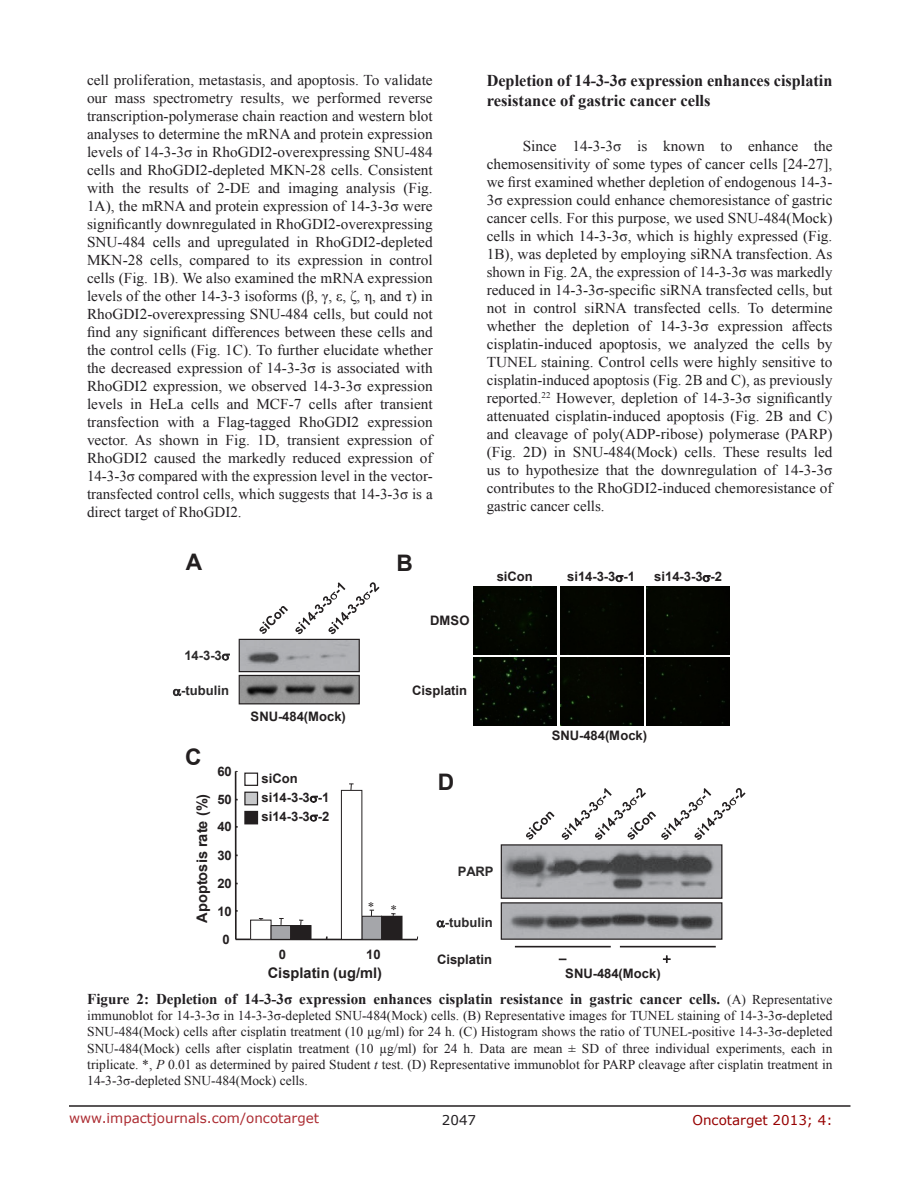
<style>
.page{position:relative;width:918px;height:1188px;background:#fff}
.page>*{position:absolute;margin:0;border:0;box-sizing:border-box;transform-origin:0 0}
.t1{font:700 22.8px "Arial";color:#231f20}
.SubHeading{font:700 16.5px/19.8px "Times New Roman";color:#221f22}
.BodyText{font:15px/18px "Times New Roman";color:#221f22;text-align:justify}
.FigureText{font:700 15px "Times New Roman";color:#221f22}
.t2{font:700 14.55px "Arial";color:#231f20}
.FigureText-2{font:13.5px/16.2px "Times New Roman";color:#221f22;text-align:justify}
.t3{font:13.5px "Verdana";color:#ac2b31}
.t4{font:13.5px "Verdana";color:#970000}
.t5{font:13.5px "Verdana";color:#221f22}
.t6{font:700 13.05px "Arial";letter-spacing:-.005em;color:#231f20}
.t7{font:700 13.05px "Arial";color:#2b292a}
.s1{font-weight:400;font-size:13.5px}
.s2{font-style:italic}
</style>
<div class="page">
<hr style="left:69px;top:1105px;width:781px;height:2px;background:#231f20">
<svg style="left:259px;top:606px;width:29px;height:28px"></svg>
<svg style="left:295px;top:582px;width:85px;height:52px"></svg>
<div style="left:473px;top:586px;width:84px;height:68px;background:#030600"></div>
<div style="left:561px;top:586px;width:83px;height:68px;background:#030500"></div>
<div style="left:647px;top:586px;width:82px;height:68px;background:#040600"></div>
<div style="left:473px;top:658px;width:84px;height:68px;background:#020500"></div>
<div style="left:561px;top:658px;width:83px;height:68px;background:#040600"></div>
<div style="left:647px;top:658px;width:82px;height:68px;background:#030400"></div>
<svg style="left:526px;top:812px;width:29px;height:28px"></svg>
<svg style="left:562px;top:788px;width:184px;height:52px"></svg>
<hr style="left:620px;top:946px;width:96px;height:1px;background:#231f20">
<hr style="left:515px;top:946px;width:96px;height:1px;background:#231f20">
<div style="left:291px;top:926px;width:20px;height:13px;background:#231f20"></div>
<div style="left:290px;top:925px;width:21px;height:15px;border:1px solid #231f20"></div>
<div style="left:382px;top:916px;width:20px;height:23px;background:#231f20"></div>
<svg style="left:299px;top:920px;width:4px;height:7px"></svg>
<hr style="left:235px;top:771px;width:2px;height:168px;background:#231f20">
<hr style="left:236px;top:939px;width:181px;height:1px;background:#231f20">
<div style="left:245px;top:792px;width:13px;height:13px;background:#c7c8ca"></div>
<div style="left:244px;top:792px;width:14px;height:13px;border:1px solid #231f20"></div>
<div style="left:245px;top:811px;width:13px;height:13px;background:#231f20"></div>
<div style="left:244px;top:811px;width:14px;height:13px;border:1px solid #231f20"></div>
<div style="left:244px;top:773px;width:14px;height:13px;border:1px solid #231f20"></div>
<svg style="left:279px;top:918px;width:5px;height:7px"></svg>
<div style="left:362px;top:916px;width:20px;height:23px;background:#a5a6aa"></div>
<div style="left:362px;top:916px;width:20px;height:24px;border:1px solid #231f20"></div>
<svg style="left:349px;top:784px;width:5px;height:6px"></svg>
<div style="left:341px;top:790px;width:21px;height:150px;border:1px solid #231f20"></div>
<div style="left:250px;top:920px;width:21px;height:20px;border:1px solid #231f20"></div>
<div style="left:271px;top:926px;width:20px;height:13px;background:#a5a6aa"></div>
<div style="left:271px;top:925px;width:20px;height:15px;border:1px solid #231f20"></div>
<img style="left:503px;top:846px;width:217px;height:51px">
<div style="left:501px;top:844px;width:221px;height:55px;border:1px solid #231f20"></div>
<img style="left:503px;top:904px;width:217px;height:34px">
<div style="left:501px;top:902px;width:221px;height:38px;border:1px solid #231f20"></div>
<img style="left:241px;top:641px;width:117px;height:29px">
<div style="left:239px;top:639px;width:121px;height:33px;border:1px solid #231f20"></div>
<img style="left:241px;top:677px;width:117px;height:25px">
<div style="left:239px;top:675px;width:121px;height:29px;border:1px solid #231f20"></div>
<svg style="left:222px;top:654px;width:8px;height:6px"></svg>
<svg style="left:616px;top:575px;width:7px;height:7px"></svg>
<svg style="left:703px;top:575px;width:8px;height:7px"></svg>
<svg style="left:173px;top:689px;width:8px;height:7px"></svg>
<svg style="left:437px;top:920px;width:8px;height:7px"></svg>
<svg style="left:663px;top:955px;width:7px;height:8px"></svg>
<svg style="left:310px;top:815px;width:8px;height:6px"></svg>
<svg style="left:310px;top:796px;width:8px;height:7px"></svg>
<svg style="left:369px;top:909px;width:27px;height:15px"></svg>
<p class="BodyText" style="left:87px;top:71px;width:347px">cell proliferation, metastasis, and apoptosis. To validate our mass spectrometry results, we performed reverse transcription-polymerase chain reaction and western blot analyses to determine the mRNA and protein expression levels of 14-3-3σ in RhoGDI2-overexpressing SNU-484 cells and RhoGDI2-depleted MKN-28 cells. Consistent with the results of 2-DE and imaging analysis (Fig.<br>1A), the mRNA and protein expression of 14-3-3σ were significantly downregulated in RhoGDI2-overexpressing SNU-484 cells and upregulated in RhoGDI2-depleted MKN-28 cells, compared to its expression in control cells (Fig. 1B). We also examined the mRNA expression levels of the other 14-3-3 isoforms (β, γ, ε, ζ, η, and τ) in RhoGDI2-overexpressing SNU-484 cells, but could not find any significant differences between these cells and the control cells (Fig. 1C). To further elucidate whether the decreased expression of 14-3-3σ is associated with RhoGDI2 expression, we observed 14-3-3σ expression levels in HeLa cells and MCF-7 cells after transient transfection with a Flag-tagged RhoGDI2 expression vector. As shown in Fig. 1D, transient expression of RhoGDI2 caused the markedly reduced expression of 14-3-3σ compared with the expression level in the vector&shy;transfected control cells, which suggests that 14-3-3σ is a direct target of RhoGDI2.</p>
<p class="SubHeading" style="left:487px;top:70px;width:347px">Depletion of 14-3-3σ expression enhances cisplatin resistance of gastric cancer cells</p>
<p class="BodyText" style="left:487px;top:136px;width:347px;text-indent:36px">Since 14-3-3σ is known to enhance the chemosensitivity of some types of cancer cells [24-27], we first examined whether depletion of endogenous 14-3- 3σ expression could enhance chemoresistance of gastric cancer cells. For this purpose, we used SNU-484(Mock) cells in which 14-3-3σ, which is highly expressed (Fig.<br>1B), was depleted by employing siRNA transfection. As shown in Fig. 2A, the expression of 14-3-3σ was markedly reduced in 14-3-3σ-specific siRNA transfected cells, but not in control siRNA transfected cells. To determine whether the depletion of 14-3-3σ expression affects cisplatin-induced apoptosis, we analyzed the cells by TUNEL staining. Control cells were highly sensitive to cisplatin-induced apoptosis (Fig. 2B and C), as previously reported.<sup>22</sup> However, depletion of 14-3-3σ significantly attenuated cisplatin-induced apoptosis (Fig. 2B and C) and cleavage of poly(ADP-ribose) polymerase (PARP) (Fig. 2D) in SNU-484(Mock) cells. These results led us to hypothesize that the downregulation of 14-3-3σ contributes to the RhoGDI2-induced chemoresistance of gastric cancer cells.</p>
<p class="t1" style="left:186px;top:546px;width:18px">A</p>
<p class="t7" style="left:184px;top:646px;width:39px">14-3-3</p>
<p class="t7" style="left:181px;top:682px;width:49px">-tubulin</p>
<p class="t1" style="left:185px;top:740px;width:18px">C</p>
<p class="t6" style="left:217px;top:762px;width:16px">60</p>
<p class="t6" style="left:217px;top:790px;width:16px">50</p>
<p class="t2" style="left:192px;top:923px;width:130px;rotate:-90deg">Apoptosis rate (%)</p>
<p class="t6" style="left:217px;top:818px;width:16px">40</p>
<p class="t6" style="left:217px;top:846px;width:16px">30</p>
<p class="t6" style="left:217px;top:874px;width:16px">20</p>
<p class="t6" style="left:217px;top:902px;width:16px">10</p>
<p class="t6" style="left:223px;top:930px;width:9px">0</p>
<p class="t1" style="left:397px;top:547px;width:18px">B</p>
<p class="t6" style="left:430px;top:611px;width:41px">DMSO</p>
<p class="t6" style="left:497px;top:568px;width:38px">siCon</p>
<p class="t6" style="left:567px;top:568px;width:69px">si14-3-3 -1</p>
<p class="t6" style="left:654px;top:568px;width:69px">si14-3-3 -2</p>
<p class="t6" style="left:251px;top:707px;width:97px">SNU-484(Mock)</p>
<p class="t6" style="left:262px;top:770px;width:38px">siCon</p>
<p class="t6" style="left:262px;top:807px;width:69px">si14-3-3 -2</p>
<p class="t6" style="left:262px;top:788px;width:69px">si14-3-3 -1</p>
<p class="t6" style="left:279px;top:945px;width:9px">0</p>
<p class="t6" style="left:366px;top:945px;width:16px">10</p>
<p class="t2" style="left:268px;top:962px;width:116px">Cisplatin (ug/ml)</p>
<p class="t6" style="left:412px;top:681px;width:57px">Cisplatin</p>
<p class="t1" style="left:438px;top:766px;width:18px">D</p>
<p class="t7" style="left:458px;top:862px;width:37px">PARP</p>
<p class="t7" style="left:445px;top:913px;width:49px">-tubulin</p>
<p class="t6" style="left:437px;top:950px;width:57px">Cisplatin</p>
<p class="t6" style="left:552px;top:727px;width:97px">SNU-484(Mock)</p>
<p class="t6" style="left:565px;top:965px;width:97px">SNU-484(Mock)</p>
<p class="FigureText" style="left:87px;top:988px;width:747px">Figure 2: Depletion of 14-3-3σ expression enhances cisplatin resistance in gastric cancer cells. <span class="s1">(A) Representative</span></p>
<p class="FigureText-2" style="left:87px;top:1007px;width:747px">immunoblot for 14-3-3σ in 14-3-3σ-depleted SNU-484(Mock) cells. (B) Representative images for TUNEL staining of 14-3-3σ-depleted SNU-484(Mock) cells after cisplatin treatment (10 µg/ml) for 24 h. (C) Histogram shows the ratio of TUNEL-positive 14-3-3σ-depleted SNU-484(Mock) cells after cisplatin treatment (10 µg/ml) for 24 h. Data are mean ± SD of three individual experiments, each in triplicate. *, <span class="s2">P</span> 0.01 as determined by paired Student <span class="s2">t</span> test. (D) Representative immunoblot for PARP cleavage after cisplatin treatment in 14-3-3σ-depleted SNU-484(Mock) cells.</p>
<p class="t3" style="left:69px;top:1109px;width:252px">www.impactjournals.com/oncotarget</p>
<p class="t5" style="left:442px;top:1111px;width:36px">2047</p>
<p class="t4" style="left:692px;top:1111px;width:142px">Oncotarget 2013; 4:</p>
</div>
